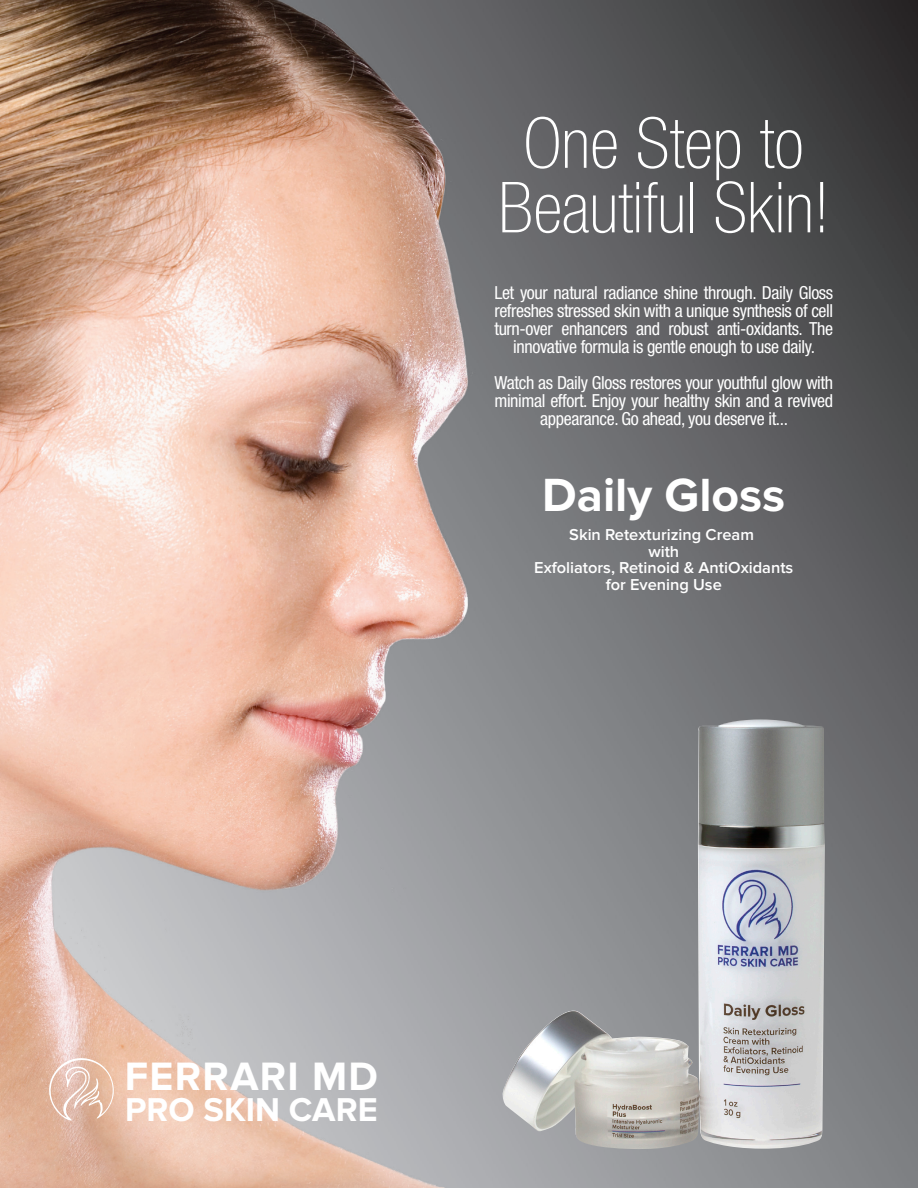
<style>
.page{position:relative;width:918px;height:1188px;background:#fff}
.page>*{position:absolute;margin:0;border:0;box-sizing:border-box;transform-origin:0 0}
.t1{font:100 condensed 70.5px/64.5px "Helvetica Neue LT Std";color:#fff;text-align:center}
.t2{font:700 48.3px "Proxima Nova";color:#fff}
.t3{font:700 41.1px "Proxima Nova";letter-spacing:.035em;color:#fff}
.t4{font:700 34.2px "Proxima Nova";color:#fff}
.t5{font:condensed 18px/18px "Helvetica Neue LT Std";letter-spacing:-.02em;color:#fff;text-align:center}
.t6{font:600 16.35px/16.4px "Proxima Nova";color:#fff;text-align:center}
</style>
<div class="page">
<img style="left:0;top:0;width:918px;height:1188px">
<img style="left:502px;top:720px;width:323px;height:430px">
<svg style="left:48px;top:1056px;width:67px;height:65px;background:#e6c3b1"></svg>
<h1 class="t1" style="left:498px;top:110px;width:333px">One Step to<br>Beautiful Skin!</h1>
<p class="t5" style="left:494px;top:283px;width:340px">Let your natural radiance shine through. Daily Gloss refreshes stressed skin with a unique synthesis of cell turn-over enhancers and robust anti-oxidants. The innovative formula is gentle enough to use daily.</p>
<p class="t5" style="left:494px;top:373px;width:340px">Watch as Daily Gloss restores your youthful glow with minimal effort. Enjoy your healthy skin and a revived appearance. Go ahead, you deserve it...</p>
<h2 class="t2" style="left:542px;top:467px;width:245px">Daily Gloss</h2>
<p class="t6" style="left:534px;top:527px;width:261px">Skin Retexturizing Cream<br>with<br>Exfoliators, Retinoid &amp; AntiOxidants for Evening Use</p>
<h3 class="t3" style="left:125px;top:1053px;width:255px">FERRARI MD</h3>
<h3 class="t4" style="left:125px;top:1090px;width:254px">PRO SKIN CARE</h3>
</div>
